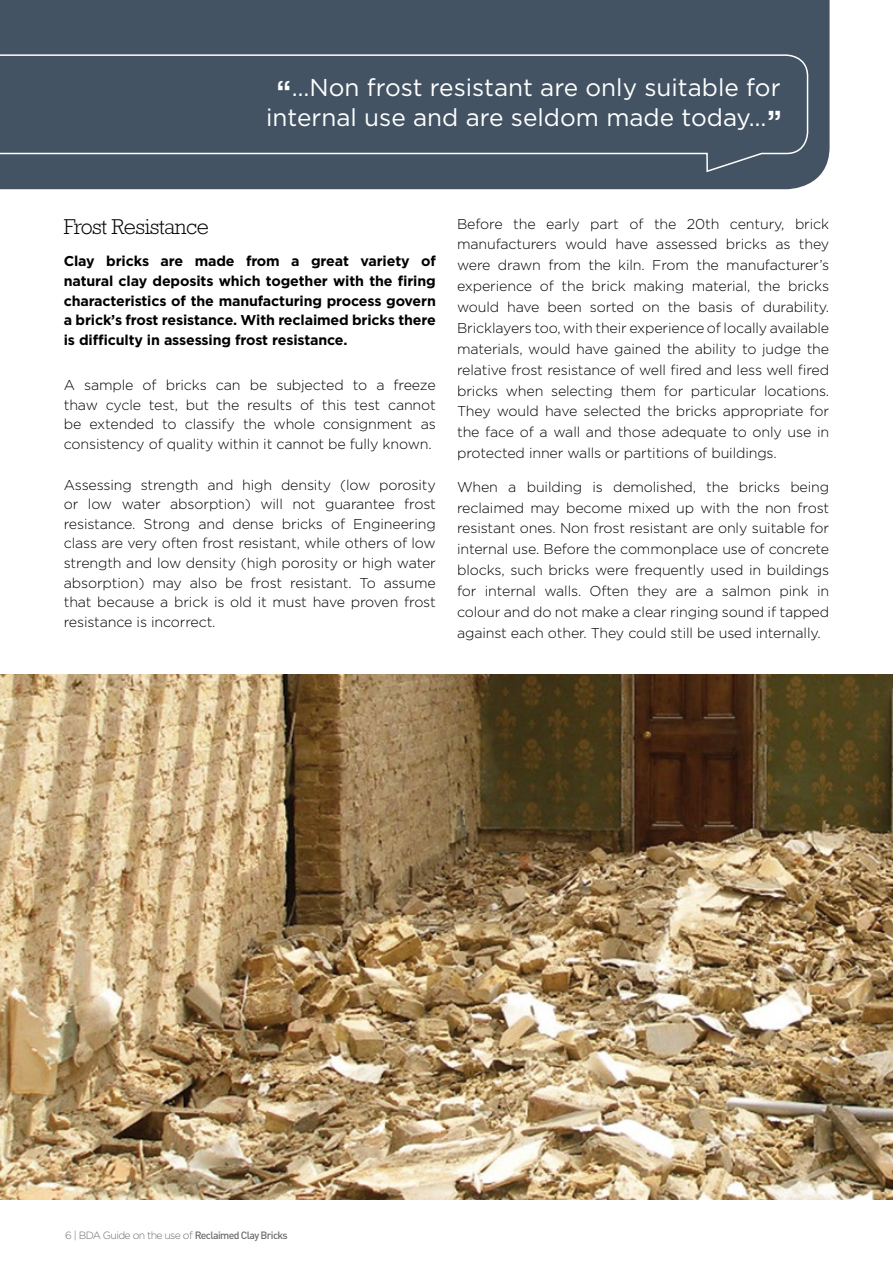
<style>
.page{position:relative;width:893px;height:1263px;background:#fff}
.page>*{position:absolute;margin:0;border:0;box-sizing:border-box;transform-origin:0 0}
.t1{font:24.3px/30px "Gotham";color:#fff;text-align:center}
.t2{font:300 21.75px "Rockwell";letter-spacing:-.02em;color:#000}
.t3{font:300 14.25px/20.9px "Gotham";letter-spacing:-.01em;color:#000;text-align:justify}
.t4{font:700 14.25px/19.6px "Gotham";letter-spacing:-.01em;color:#000;text-align:justify}
.t5{font:300 10.5px "Gotham";letter-spacing:-.06em;color:#6d6e71}
.s1{font-family:"Rockwell";font-weight:700;font-size:27px}
.s2{font-family:"DIN";font-weight:500}
</style>
<div class="page">
<img style="left:0;top:674px;width:893px;height:525px">
<div style="left:0;top:0;width:830px;height:189px;background:#435363"></div>
<div style="left:0;top:54px;width:809px;height:119px;background:#435363"></div>
<h1 class="t1" style="left:266px;top:72px;width:518px"><span class="s1">“</span>…Non frost resistant are only suitable for internal use and are seldom made today…<span class="s1">”</span></h1>
<h2 class="t2" style="left:64px;top:214px;width:146px">Frost Resistance</h2>
<p class="t4" style="left:64px;top:251px;width:374px">Clay bricks are made from a great variety of natural clay deposits which together with the firing characteristics of the manufacturing process govern a brick’s frost resistance. With reclaimed bricks there is difficulty in assessing frost resistance.</p>
<p class="t3" style="left:64px;top:375px;width:374px;line-height:19.6px">A sample of bricks can be subjected to a freeze thaw cycle test, but the results of this test cannot be extended to classify the whole consignment as consistency of quality within it cannot be fully known.</p>
<p class="t3" style="left:64px;top:474px;width:374px;line-height:19.6px">Assessing strength and high density (low porosity or low water absorption) will not guarantee frost resistance. Strong and dense bricks of Engineering class are very often frost resistant, while others of low strength and low density (high porosity or high water absorption) may also be frost resistant. To assume that because a brick is old it must have proven frost resistance is incorrect.</p>
<p class="t3" style="left:457px;top:213px;width:374px">Before the early part of the 20th century, brick manufacturers would have assessed bricks as they were drawn from the kiln. From the manufacturer’s experience of the brick making material, the bricks would have been sorted on the basis of durability.<br>Bricklayers too, with their experience of locally available materials, would have gained the ability to judge the relative frost resistance of well fired and less well fired bricks when selecting them for particular locations.<br>They would have selected the bricks appropriate for the face of a wall and those adequate to only use in protected inner walls or partitions of buildings.</p>
<p class="t3" style="left:457px;top:476px;width:374px">When a building is demolished, the bricks being reclaimed may become mixed up with the non frost resistant ones. Non frost resistant are only suitable for internal use. Before the commonplace use of concrete blocks, such bricks were frequently used in buildings for internal walls. Often they are a salmon pink in colour and do not make a clear ringing sound if tapped against each other. They could still be used internally.</p>
<p class="t5" style="left:65px;top:1228px;width:224px">6 | BDA Guide on the use of <span class="s2">Reclaimed Clay Bricks</span></p>
</div>
